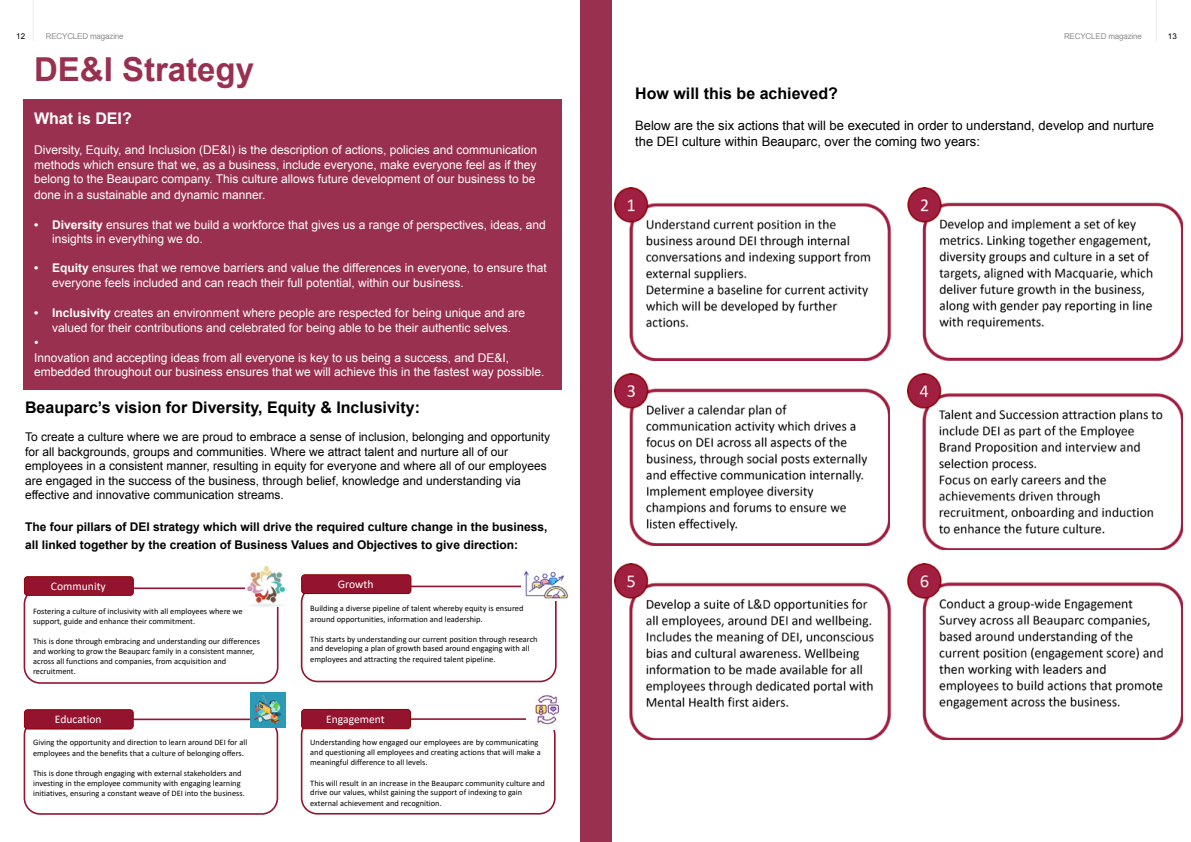
<style>
.page{position:relative;width:1191px;height:842px;background:#fff}
.page>*{position:absolute;margin:0;border:0;box-sizing:border-box;transform-origin:0 0}
.t1{font:700 33px "Arial";color:#99304f}
.t2{font:700 16px "Arial";color:#000}
.t3{font:700 16px "Arial";color:#fff}
.t4{font:13px/15.6px "Arial";color:#000}
.t5{font:13px "Arial";color:#fff}
.t6{font:12px/14.4px "Arial";color:#fff}
.t7{font:12px/14.4px "Arial";color:#000}
.t8{font:700 12px/18px "Arial";color:#000}
.t9{font:11.6px "Calibri";color:#fff}
.t10{font:8.4px/10px "Calibri";color:#000}
.t11{font:8px "Arial";letter-spacing:-.02em;color:#8f8d8e}
.t12{font:8px "Arial";color:#000}
.s1{font-weight:700}
</style>
<div class="page">
<hr style="left:33px;top:0;width:1px;height:41px;background:#eaeaeb">
<hr style="left:1156px;top:0;width:1px;height:41px;background:#eaeaeb">
<div style="left:580px;top:0;width:31px;height:842px;background:#99304f"></div>
<img style="left:614px;top:564px;width:568px;height:176px">
<div style="left:24px;top:587px;width:254px;height:97px;border:2px solid #94142f;border-radius:16px"></div>
<div style="left:24px;top:577px;width:109px;height:18px;background:#94142f;border-radius:3px"></div>
<div style="left:24px;top:576px;width:110px;height:20px;border:1px solid #8c0000;border-radius:3px"></div>
<img style="left:246px;top:566px;width:40px;height:40px">
<div style="left:301px;top:586px;width:255px;height:96px;border:2px solid #94142f;border-radius:16px"></div>
<div style="left:302px;top:575px;width:109px;height:18px;background:#94142f;border-radius:3px"></div>
<div style="left:301px;top:574px;width:110px;height:20px;border:1px solid #8c0000;border-radius:3px"></div>
<img style="left:522px;top:570px;width:47px;height:30px">
<svg style="left:24px;top:718px;width:254px;height:96px"></svg>
<div style="left:24px;top:710px;width:109px;height:19px;background:#94142f;border-radius:3px"></div>
<div style="left:24px;top:709px;width:110px;height:20px;border:1px solid #8c0000;border-radius:3px"></div>
<img style="left:250px;top:693px;width:35px;height:34px">
<div style="left:301px;top:718px;width:254px;height:96px;border:2px solid #94142f;border-radius:16px"></div>
<div style="left:302px;top:709px;width:108px;height:20px;background:#94142f;border-radius:3px"></div>
<div style="left:301px;top:709px;width:110px;height:20px;border:1px solid #8c0000;border-radius:3px"></div>
<img style="left:527px;top:695px;width:32px;height:34px">
<img style="left:614px;top:188px;width:568px;height:172px">
<img style="left:614px;top:373px;width:275px;height:172px">
<img style="left:907px;top:373px;width:275px;height:176px">
<div style="left:23px;top:99px;width:538px;height:291px;background:#9a304f"></div>
<p class="t12" style="left:16px;top:31px;width:10px">12</p>
<p class="t11" style="left:46px;top:30px;width:79px">RECYCLED magazine</p>
<p class="t11" style="left:1064px;top:31px;width:79px">RECYCLED magazine</p>
<p class="t12" style="left:1168px;top:31px;width:10px">13</p>
<h1 class="t1" style="left:34px;top:48px;width:222px">DE&amp;I Strategy</h1>
<h2 class="t3" style="left:34px;top:108px;width:99px">What is DEI?</h2>
<p class="t6" style="left:34px;top:143px;width:505px;text-align:justify">Diversity, Equity, and Inclusion (DE&amp;I) is the description of actions, policies and communication methods which ensure that we, as a business, include everyone, make everyone feel as if they belong to the Beauparc company. This culture allows future development of our business to be</p>
<h3 class="t6" style="left:34px;top:187px;width:233px">done in a sustainable and dynamic manner.</h3>
<h3 class="t6" style="left:52px;top:217px;width:495px;text-indent:-18px"><span class="s1">• Diversity</span> ensures that we build a workforce that gives us a range of perspectives, ideas, and insights in everything we do.</h3>
<h3 class="t6" style="left:52px;top:260px;width:496px;line-height:15.6px;text-indent:-18px"><span class="s1">• Equity</span> ensures that we remove barriers and value the differences in everyone, to ensure that everyone feels included and can reach their full potential, within our business.</h3>
<h3 class="t6" style="left:34px;top:306px;width:492px;text-align:center"><span class="s1">• Inclusivity</span> creates an environment where people are respected for being unique and are valued for their contributions and celebrated for being able to be their authentic selves.</h3>
<h3 class="t5" style="left:34px;top:334px;width:6px">•</h3>
<h3 class="t6" style="left:34px;top:350px;width:512px">Innovation and accepting ideas from all everyone is key to us being a success, and DE&amp;I, embedded throughout our business ensures that we will achieve this in the fastest way possible.</h3>
<h2 class="t2" style="left:25px;top:396px;width:396px">Beauparc’s vision for Diversity, Equity &amp; Inclusivity:</h2>
<p class="t7" style="left:25px;top:430px;width:526px">To create a culture where we are proud to embrace a sense of inclusion, belonging and opportunity for all backgrounds, groups and communities. Where we attract talent and nurture all of our employees in a consistent manner, resulting in equity for everyone and where all of our employees are engaged in the success of the business, through belief, knowledge and understanding via effective and innovative communication streams.</p>
<h3 class="t8" style="left:25px;top:519px;width:524px">The four pillars of DEI strategy which will drive the required culture change in the business, all linked together by the creation of Business Values and Objectives to give direction:</h3>
<h3 class="t9" style="left:51px;top:578px;width:56px">Community</h3>
<h3 class="t9" style="left:338px;top:576px;width:37px">Growth</h3>
<p class="t10" style="left:33px;top:606px;width:211px;line-height:10.3px">Fostering a culture of inclusivity with all employees where we support, guide and enhance their commitment.</p>
<p class="t10" style="left:33px;top:636px;width:228px">This is done through embracing and understanding our differences and working to grow the Beauparc family in a consistent manner, across all functions and companies, from acquisition and recruitment.</p>
<p class="t10" style="left:310px;top:603px;width:215px;line-height:10.3px">Building a diverse pipeline of talent whereby equity is ensured around opportunities, information and leadership.</p>
<p class="t10" style="left:310px;top:634px;width:229px">This starts by understanding our current position through research and developing a plan of growth based around engaging with all employees and attracting the required talent pipeline.</p>
<h3 class="t9" style="left:55px;top:711px;width:48px">Education</h3>
<h3 class="t9" style="left:326px;top:711px;width:60px">Engagement</h3>
<p class="t10" style="left:33px;top:737px;width:216px;line-height:10.3px">Giving the opportunity and direction to learn around DEI for all employees and the benefits that a culture of belonging offers.</p>
<p class="t10" style="left:33px;top:768px;width:213px">This is done through engaging with external stakeholders and investing in the employee community with engaging learning initiatives, ensuring a constant weave of DEI into the business.</p>
<p class="t10" style="left:310px;top:737px;width:232px">Understanding how engaged our employees are by communicating and questioning all employees and creating actions that will make a meaningful difference to all levels.</p>
<p class="t10" style="left:310px;top:778px;width:236px">This will result in an increase in the Beauparc community culture and drive our values, whilst gaining the support of indexing to gain external achievement and recognition.</p>
<h2 class="t2" style="left:635px;top:83px;width:204px">How will this be achieved?</h2>
<h3 class="t4" style="left:635px;top:118px;width:520px">Below are the six actions that will be executed in order to understand, develop and nurture the DEI culture within Beauparc, over the coming two years:</h3>
</div>
